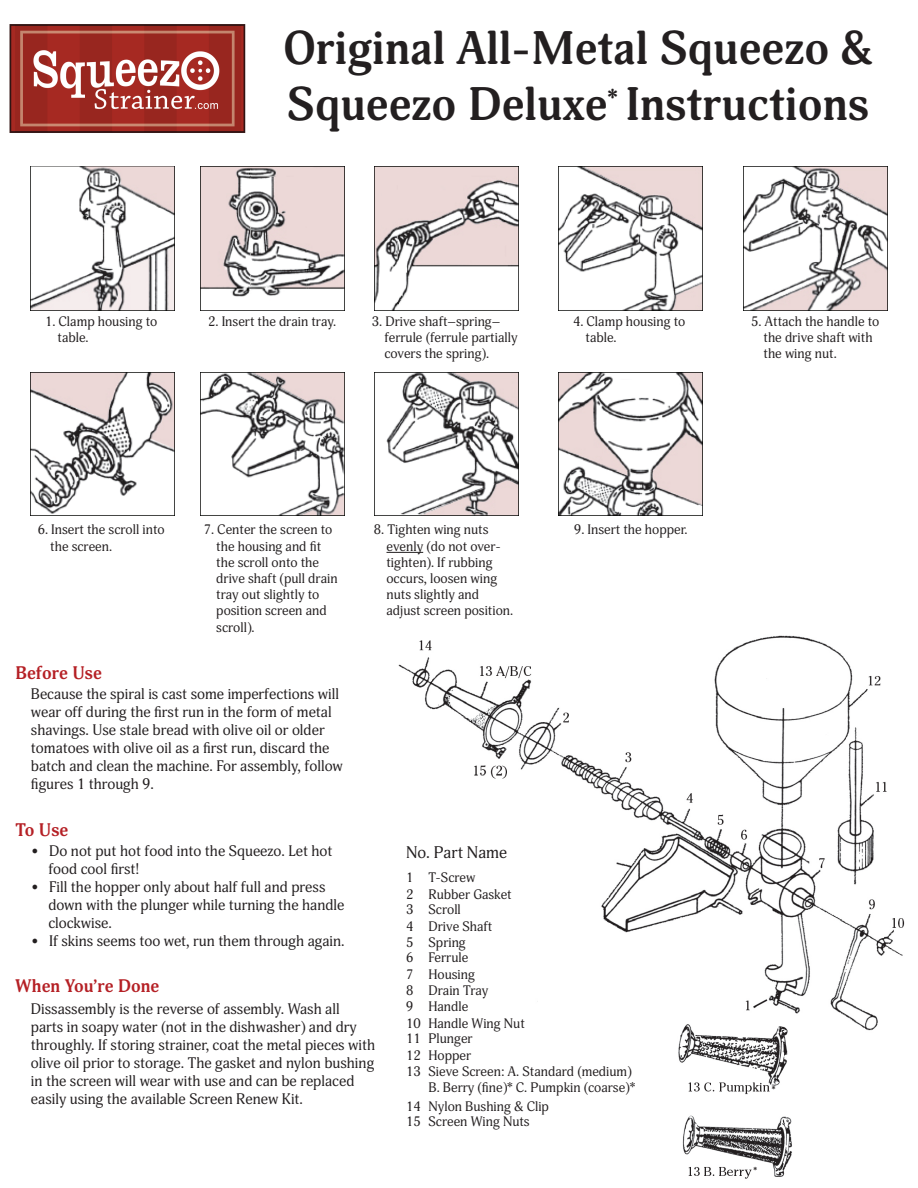
<style>
.page{position:relative;width:918px;height:1188px;background:#fff}
.page>*{position:absolute;margin:0;border:0;box-sizing:border-box;transform-origin:0 0}
.t1{font:700 46.5px/55.8px "Adonis";color:#231f20}
.t2{font:700 18px "Adonis";color:#b52025}
.t3{font:16.5px "Adonis";color:#231f20}
.t4{font:15px/18px "Adonis";color:#231f20}
.t5{font:13.5px/16.2px "Adonis";color:#231f20}
.t6{font:700 8.7px "Adonis";color:#231f20}
</style>
<div class="page">
<img style="left:398px;top:635px;width:507px;height:396px">
<img style="left:672px;top:1018px;width:124px;height:161px">
<hr style="left:387px;top:552px;width:36px;height:1px;background:#231f20">
<img style="left:559px;top:372px;width:144px;height:144px">
<img style="left:374px;top:372px;width:144px;height:144px">
<img style="left:200px;top:372px;width:144px;height:144px">
<img style="left:31px;top:372px;width:144px;height:144px">
<img style="left:743px;top:166px;width:144px;height:144px">
<img style="left:559px;top:166px;width:144px;height:144px">
<img style="left:374px;top:166px;width:144px;height:144px">
<img style="left:200px;top:166px;width:144px;height:144px">
<img style="left:31px;top:166px;width:144px;height:144px">
<img style="left:9px;top:24px;width:237px;height:109px">
<h1 class="t1" style="left:282px;top:22px;width:592px">Original All-Metal Squeezo &amp;<br>Squeezo Deluxe<sup>*</sup> Instructions</h1>
<p class="t5" style="left:58px;top:314px;width:101px;text-indent:-13px">1. Clamp housing to table.</p>
<p class="t5" style="left:208px;top:314px;width:130px">2. Insert the drain tray.</p>
<p class="t5" style="left:384px;top:314px;width:135px;text-indent:-13px">3. Drive shaft–spring– ferrule (ferrule partially covers the spring).</p>
<p class="t5" style="left:586px;top:314px;width:101px;text-indent:-13px">4. Clamp housing to table.</p>
<p class="t5" style="left:764px;top:314px;width:117px;text-indent:-13px">5. Attach the handle to the drive shaft with the wing nut.</p>
<p class="t5" style="left:50px;top:522px;width:116px;text-indent:-13px">6. Insert the scroll into the screen.</p>
<p class="t5" style="left:216px;top:522px;width:123px;text-indent:-13px">7. Center the screen to the housing and fit the scroll onto the drive shaft (pull drain tray out slightly to position screen and scroll).</p>
<p class="t5" style="left:387px;top:522px;width:128px;text-indent:-13px">8. Tighten wing nuts evenly (do not over&shy;tighten). If rubbing occurs, loosen wing nuts slightly and adjust screen position.</p>
<p class="t5" style="left:574px;top:522px;width:115px">9. Insert the hopper.</p>
<p class="t2" style="left:15px;top:663px;width:88px">Before Use</p>
<p class="t4" style="left:31px;top:686px;width:313px">Because the spiral is cast some imperfections will wear off during the first run in the form of metal shavings. Use stale bread with olive oil or older tomatoes with olive oil as a first run, discard the batch and clean the machine. For assembly, follow figures 1 through 9.</p>
<p class="t2" style="left:15px;top:819px;width:55px">To Use</p>
<p class="t4" style="left:48px;top:843px;width:286px;text-indent:-17px">• Do not put hot food into the Squeezo. Let hot food cool first!</p>
<p class="t4" style="left:48px;top:879px;width:298px;text-indent:-17px">• Fill the hopper only about half full and press down with the plunger while turning the handle clockwise.</p>
<p class="t4" style="left:31px;top:933px;width:315px">• If skins seems too wet, run them through again.</p>
<p class="t2" style="left:15px;top:975px;width:146px">When You’re Done</p>
<p class="t4" style="left:31px;top:1001px;width:346px">Dissassembly is the reverse of assembly. Wash all parts in soapy water (not in the dishwasher) and dry throughly. If storing strainer, coat the metal pieces with olive oil prior to storage. The gasket and nylon bushing in the screen will wear with use and can be replaced easily using the available Screen Renew Kit.</p>
<p class="t3" style="left:406px;top:843px;width:103px">No. Part Name</p>
<p class="t5" style="left:429px;top:869px;width:85px;line-height:17.4px">T-Screw<br>Rubber Gasket</p>
<p class="t5" style="left:429px;top:902px;width:34px">Scroll</p>
<p class="t5" style="left:406px;top:869px;width:9px;line-height:17.4px">1<br>2</p>
<p class="t5" style="left:406px;top:918px;width:9px">4</p>
<p class="t5" style="left:406px;top:902px;width:9px">3</p>
<p class="t5" style="left:406px;top:934px;width:9px">5</p>
<p class="t5" style="left:406px;top:983px;width:9px">8</p>
<p class="t5" style="left:429px;top:918px;width:65px">Drive Shaft</p>
<p class="t5" style="left:429px;top:934px;width:39px">Spring</p>
<p class="t5" style="left:406px;top:950px;width:9px">6</p>
<p class="t5" style="left:406px;top:999px;width:16px">9<br>10<br>11</p>
<p class="t5" style="left:429px;top:950px;width:41px">Ferrule</p>
<p class="t5" style="left:406px;top:967px;width:9px">7</p>
<p class="t5" style="left:429px;top:967px;width:48px">Housing</p>
<p class="t5" style="left:429px;top:983px;width:61px">Drain Tray</p>
<p class="t5" style="left:429px;top:999px;width:41px">Handle</p>
<p class="t5" style="left:429px;top:1015px;width:98px">Handle Wing Nut</p>
<p class="t5" style="left:429px;top:1031px;width:46px">Plunger</p>
<p class="t5" style="left:406px;top:1047px;width:16px">12<br>13</p>
<p class="t5" style="left:429px;top:1047px;width:44px">Hopper</p>
<p class="t5" style="left:429px;top:1064px;width:208px">Sieve Screen: A. Standard (medium)<br>B. Berry (fine)* C. Pumpkin (coarse)*</p>
<p class="t5" style="left:406px;top:1098px;width:16px">14</p>
<p class="t5" style="left:429px;top:1098px;width:122px">Nylon Bushing &amp; Clip</p>
<p class="t5" style="left:406px;top:1114px;width:16px">15</p>
<p class="t5" style="left:429px;top:1114px;width:103px">Screen Wing Nuts</p>
<p class="t6" style="left:772px;top:1084px;width:5px">*</p>
<p class="t6" style="left:754px;top:1165px;width:5px">*</p>
</div>
